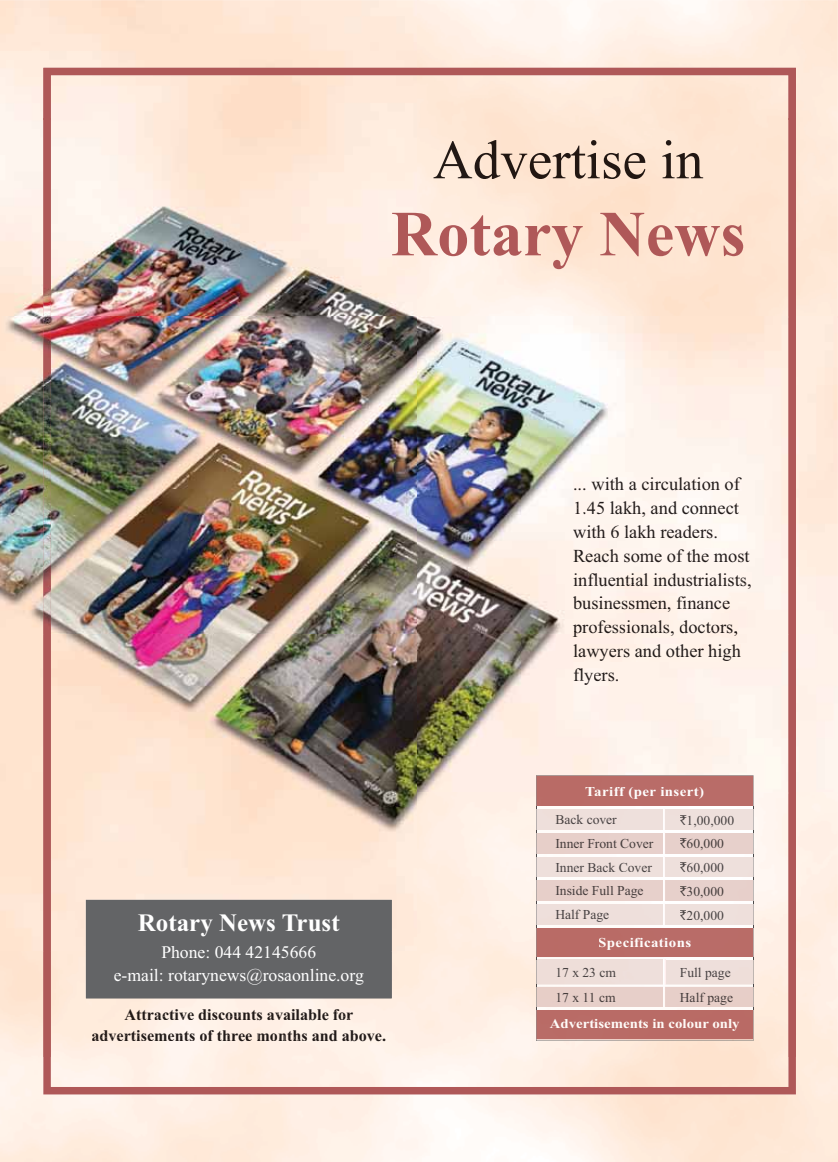
<style>
.page{position:relative;width:838px;height:1162px;background:#fff}
.page>*{position:absolute;margin:0;border:0;box-sizing:border-box;transform-origin:0 0}
.t1{font:700 25.05px "Times New Roman";color:#fff}
.t2{font:18.45px/23.9px "Times New Roman";color:#231c1b}
.t3{font:17.7px/23px "Times New Roman";color:#fff;text-align:center}
.t4{font:700 16.2px/21px "Times New Roman";color:#221a18;text-align:center}
.t5{font:13.65px/27.2px "Times New Roman";color:#484343}
.t6{font:13.65px "Times New Roman";color:#463d3c}
.t7{font:13.65px "Times New Roman";color:#484243}
.t8{font:700 13.65px/27.9px "Times New Roman";letter-spacing:.025em;color:#fffdfd;scale:1.1 1}
.t9{font:13.65px "Times New Roman";color:#463d3d}
.t10{font:13.65px "Times New Roman";color:#463e3d}
.t11{font:13.65px "Times New Roman";color:#463e3e}
.t12{font:13.65px "Times New Roman";color:#484242}
.t13{font:700 13.5px "Times New Roman";color:#fffcf9;scale:1.1 1}
.s1{color:#221915}
.s2{color:#221917}
.s3{color:#221c1a}
.s4{color:#221b19}
.s5{color:#221b1a}
.s6{color:#221c1b}
.s7{color:#221916}
.s8{color:#231d1c}
.s9{color:#231d1d}
.s10{color:#231e1e}
.s11{color:#221a18}
.s12{color:#fffcf9}
.s13{color:#fffcfa}
.s14{color:#fff}
.s15{font-weight:400;color:#484242}
.s16{font-weight:400;color:#484243}
.s17{font-family:"Rupee Foradian"}
.s18{color:#463d3d}
.s19{color:#463e3d}
.s20{font-family:"Rupee Foradian";color:#463e3e}
.s21{color:#484343}
.s22{font-family:"Rupee Foradian";color:#463e3d}
.s23{color:#484242}
.s24{font-weight:700;color:#fffcf9}
.s25{font-weight:700;color:#fffcfa}
.s26{font-weight:700;color:#fffdfb}
.s27{font-weight:700;color:#fffdfd}
.s28{font-weight:700;color:#fff}
.s29{color:#fffaf7}
.s30{color:#fffaf6}
</style>
<div class="page">
<svg style="left:43px;top:1056px;width:753px;height:38px;background:#eed0c6"></svg>
<img style="left:0;top:0;width:838px;height:634px">
<img style="left:0;top:634px;width:418px;height:422px">
<img style="left:418px;top:634px;width:420px;height:158px">
<img style="left:733px;top:792px;width:105px;height:264px">
<img style="left:43px;top:68px;width:753px;height:52px">
<img style="left:43px;top:118px;width:10px;height:938px">
<img style="left:786px;top:118px;width:10px;height:938px">
<div style="left:574px;top:477px;width:168px;height:13px;background:#fff7f2"></div>
<div style="left:575px;top:501px;width:164px;height:15px;background:#fff7f2"></div>
<div style="left:573px;top:525px;width:145px;height:13px;background:#fff6f2"></div>
<div style="left:573px;top:548px;width:177px;height:13px;background:#fff5ef"></div>
<div style="left:574px;top:572px;width:178px;height:16px;background:#fff4ed"></div>
<div style="left:573px;top:596px;width:157px;height:16px;background:#fff3e9"></div>
<div style="left:573px;top:620px;width:165px;height:17px;background:#fff2e7"></div>
<div style="left:574px;top:644px;width:167px;height:17px;background:#fff2e8"></div>
<img style="left:574px;top:668px;width:44px;height:17px">
<img style="left:600px;top:140px;width:103px;height:39px">
<img style="left:434px;top:140px;width:166px;height:39px">
<img style="left:566px;top:213px;width:177px;height:56px">
<img style="left:392px;top:213px;width:174px;height:56px">
<div style="left:86px;top:899px;width:306px;height:99px;background:#636466"></div>
<div style="left:138px;top:914px;width:201px;height:22px;background:#636466"></div>
<div style="left:162px;top:945px;width:154px;height:13px;background:#636466"></div>
<div style="left:114px;top:968px;width:250px;height:16px;background:#636466"></div>
<img style="left:125px;top:1008px;width:228px;height:11px">
<img style="left:92px;top:1029px;width:293px;height:11px">
<img style="left:536px;top:775px;width:217px;height:265px">
<h1 class="t1" style="left:138px;top:914px;width:203px">Rotary News Trust</h1>
<p class="t3" style="left:114px;top:942px;width:252px">Phone: 044 42145666<br>e-mail: rotarynews@rosaonline.org</p>
<p class="t4" style="left:91px;top:1005px;width:296px"><span class="s1">At</span><span class="s2">t</span>racti<span class="s3">ve</span> <span class="s4">discoun</span>ts av<span class="s4">a</span><span class="s5">il</span><span class="s6">ab</span><span class="s5">le</span> for <span class="s7">ad</span><span class="s2">vertis</span>em<span class="s6">ents o</span><span class="s5">f</span> <span class="s4">th</span>ree mont<span class="s4">hs</span> <span class="s5">a</span><span class="s4">nd</span> <span class="s5">above</span><span class="s4">.</span></p>
<p class="t2" style="left:573px;top:473px;width:180px"><span class="s8">.</span>.. <span class="s8">w</span><span class="s9">i</span><span class="s8">th a</span> circulati<span class="s8">on o</span>f<br>1.<span class="s6">4</span>5 <span class="s8">la</span>kh<span class="s8">,</span> a<span class="s8">nd</span> <span class="s9">c</span><span class="s10">on</span><span class="s8">nec</span>t with <span class="s6">6</span> lak<span class="s8">h rea</span><span class="s9">ders.<br></span><span class="s3">R</span><span class="s6">ea</span><span class="s5">c</span><span class="s6">h</span> some of t<span class="s8">he</span> <span class="s9">m</span><span class="s8">o</span>s<span class="s8">t </span><span class="s5">in</span><span class="s6">flu</span>e<span class="s3">n</span><span class="s5">t</span><span class="s4">ia</span><span class="s6">l indu</span>strialists<span class="s6">, </span><span class="s4">b</span><span class="s5">us</span>i<span class="s3">n</span><span class="s6">e</span><span class="s4">s</span><span class="s11">smen,</span> <span class="s3">f</span><span class="s6">i</span>na<span class="s6">nc</span><span class="s5">e </span><span class="s4">profe</span><span class="s11">ssionals</span><span class="s5">,</span> <span class="s3">d</span><span class="s6">oc</span><span class="s5">t</span><span class="s4">o</span><span class="s11">rs, lawyers</span> <span class="s4">a</span><span class="s5">n</span><span class="s6">d oth</span><span class="s4">er</span> <span class="s11">h</span><span class="s5">ig</span><span class="s4">h </span><span class="s3">fl</span><span class="s6">y</span>e<span class="s6">r</span><span class="s5">s.</span></p>
<p class="t8" style="left:555px;top:779px;width:137px;text-indent:30px"><span class="s12">Ta</span><span class="s13">ri</span>ff (<span class="s14">pe</span>r insert)<br><span class="s15">Bac</span><span class="s16">k cover</span></p>
<p class="t5" style="left:680px;top:807px;width:56px"><span class="s17">`</span>1,00,000</p>
<p class="t6" style="left:555px;top:838px;width:100px">Inner <span class="s18">Front</span> <span class="s19">Cover</span></p>
<p class="t10" style="left:680px;top:838px;width:46px"><span class="s20">`</span>60,000</p>
<p class="t7" style="left:555px;top:862px;width:98px">Inner Back <span class="s21">Cover</span></p>
<p class="t5" style="left:680px;top:855px;width:46px"><span class="s17">`</span>60,000</p>
<p class="t9" style="left:555px;top:885px;width:90px">Inside Full Page</p>
<p class="t11" style="left:680px;top:886px;width:46px"><span class="s22">`</span>30,0<span class="s19">00</span></p>
<p class="t7" style="left:555px;top:909px;width:55px">Hal<span class="s23">f Pa</span>ge</p>
<p class="t5" style="left:598px;top:902px;width:127px;text-indent:82px"><span class="s17">`</span>20,000<br><span class="s24">Spec</span><span class="s25">if</span><span class="s26">ic</span><span class="s27">atio</span><span class="s28">ns</span></p>
<p class="t12" style="left:555px;top:966px;width:62px">17 x 23 cm</p>
<p class="t7" style="left:680px;top:966px;width:52px">Full page</p>
<p class="t6" style="left:555px;top:992px;width:62px">17 x 11 cm</p>
<p class="t6" style="left:680px;top:992px;width:55px"><span class="s18">Ha</span>lf page</p>
<p class="t13" style="left:550px;top:1019px;width:174px">Adve<span class="s13">rt</span>isements <span class="s29">in colour</span> <span class="s30">only</span></p>
</div>
